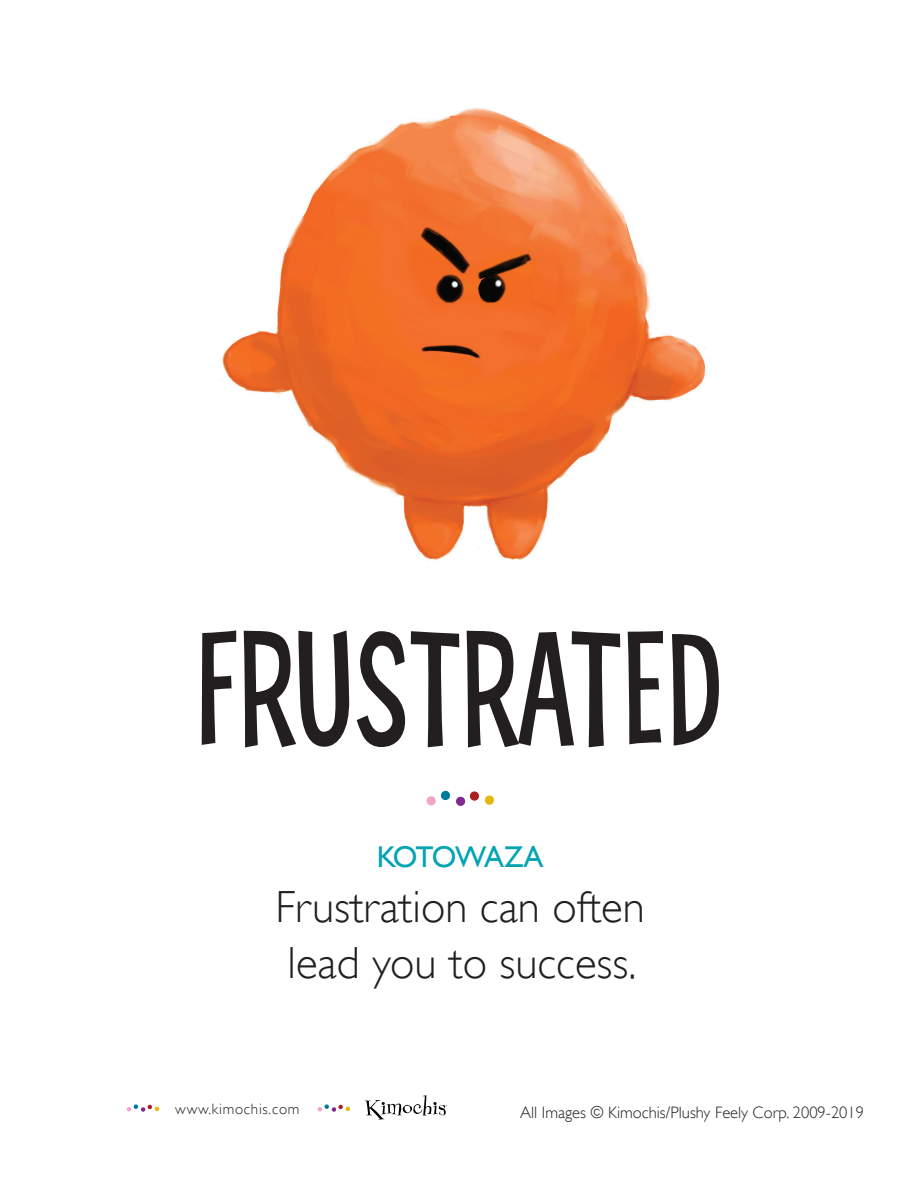
<style>
.page{position:relative;width:918px;height:1188px;background:#fff}
.page>*{position:absolute;margin:0;border:0;box-sizing:border-box;transform-origin:0 0}
.Feeling_Name{font:150px "Jamboks";color:#231f20}
.Kotowaza_Par{font:300 45px/55.5px "Gill Sans";color:#231f20}
.Kotowaza_Par-2{font:30px "Gill Sans";letter-spacing:-.065em;color:#04a4b2}
.t1{font:300 16.5px "Gill Sans";color:#231f20}
.t2{font:300 15px "Gill Sans";letter-spacing:.05em;color:#231f20}
</style>
<div class="page">
<svg style="left:365px;top:1095px;width:82px;height:25px"></svg>
<svg style="left:127px;top:1104px;width:32px;height:8px"></svg>
<svg style="left:318px;top:1104px;width:32px;height:8px"></svg>
<img style="left:222px;top:108px;width:486px;height:453px">
<svg style="left:427px;top:791px;width:23px;height:14px"></svg>
<svg style="left:456px;top:791px;width:23px;height:15px"></svg>
<svg style="left:485px;top:796px;width:9px;height:9px"></svg>
<p class="Feeling_Name" style="left:197px;top:607px;width:528px">FRUSTRATED</p>
<p class="Kotowaza_Par-2" style="left:377px;top:839px;width:168px">KOTOWAZA</p>
<p class="Kotowaza_Par" style="left:276px;top:879px;width:371px">Frustration can often lead you to success.</p>
<p class="t2" style="left:175px;top:1100px;width:126px">www.kimochis.com</p>
<p class="t1" style="left:520px;top:1103px;width:345px">All Images © Kimochis/Plushy Feely Corp. 2009-2019</p>
</div>
